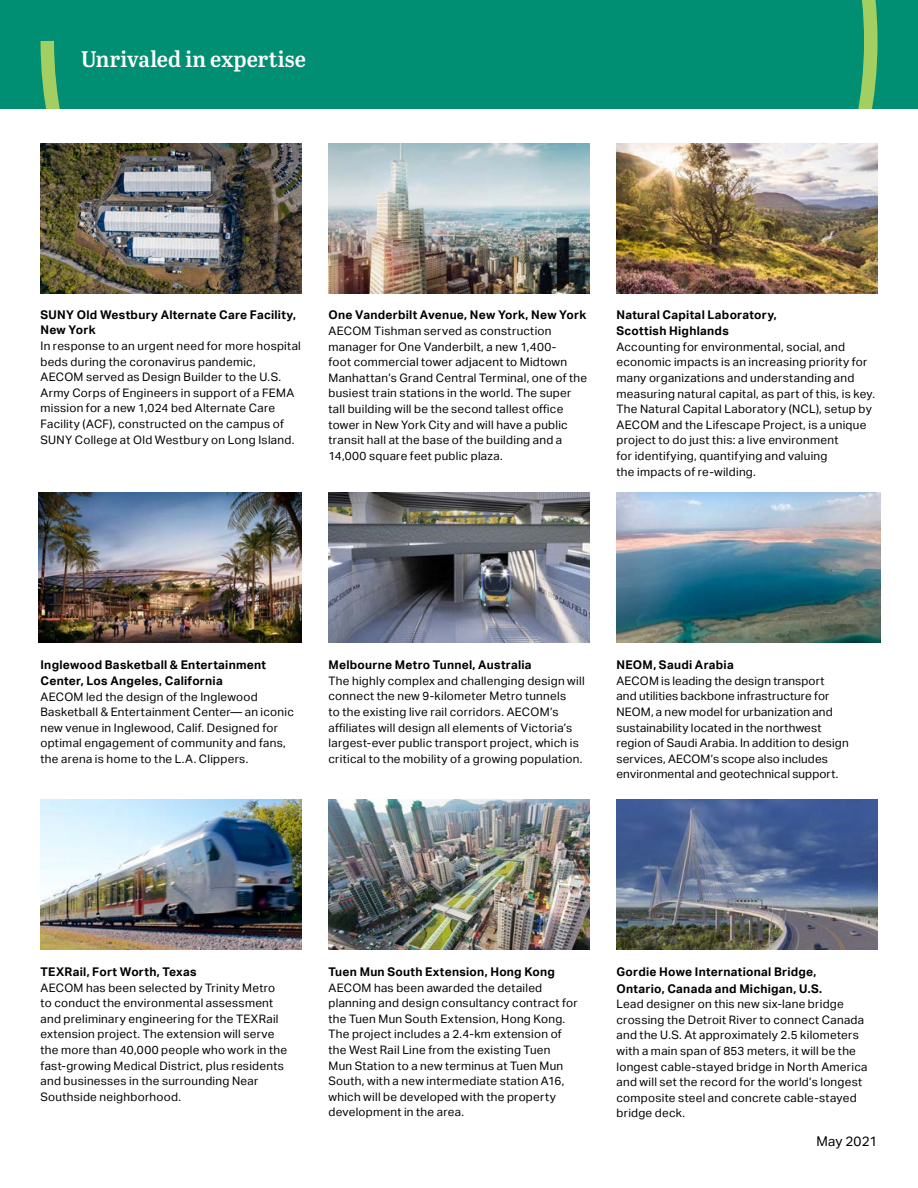
<style>
.page{position:relative;width:918px;height:1188px;background:#fff}
.page>*{position:absolute;margin:0;border:0;box-sizing:border-box;transform-origin:0 0}
.t1{font:22.5px "Abril Titling Sb";color:#fff}
.t2{font:13.5px "AECOM Sans";letter-spacing:.01em;color:#000}
.t3{font:700 12px/15.8px "AECOM Sans";letter-spacing:.02em;color:#000}
.t4{font:11.7px/15.6px "AECOM Sans";letter-spacing:.02em;color:#000}
</style>
<div class="page">
<div style="left:0;top:0;width:918px;height:109px;background:#008f72"></div>
<svg style="left:40px;top:0;width:838px;height:109px"></svg>
<img style="left:40px;top:800px;width:262px;height:150px">
<img style="left:328px;top:800px;width:262px;height:150px">
<img style="left:616px;top:800px;width:262px;height:150px">
<img style="left:40px;top:144px;width:262px;height:150px">
<img style="left:328px;top:144px;width:262px;height:150px">
<img style="left:616px;top:144px;width:262px;height:150px">
<img style="left:39px;top:493px;width:263px;height:150px">
<img style="left:328px;top:493px;width:262px;height:150px">
<img style="left:616px;top:493px;width:264px;height:150px">
<h1 class="t1" style="left:81px;top:42px;width:226px">Unrivaled in expertise</h1>
<p class="t3" style="left:40px;top:308px;width:257px;line-height:15px">SUNY Old Westbury Alternate Care Facility,<br>New York</p>
<p class="t4" style="left:40px;top:338px;width:262px">In response to an urgent need for more hospital beds during the coronavirus pandemic, AECOM served as Design Builder to the U.S.<br>Army Corps of Engineers in support of a FEMA mission for a new 1,024 bed Alternate Care Facility (ACF), constructed on the campus of SUNY College at Old Westbury on Long Island.</p>
<p class="t3" style="left:328px;top:307px;width:259px">One Vanderbilt Avenue, New York, New York</p>
<p class="t4" style="left:328px;top:323px;width:260px">AECOM Tishman served as construction manager for One Vanderbilt, a new 1,400-<br>foot commercial tower adjacent to Midtown Manhattan’s Grand Central Terminal, one of the busiest train stations in the world. The super tall building will be the second tallest office tower in New York City and will have a public transit hall at the base of the building and a 14,000 square feet public plaza.</p>
<p class="t3" style="left:616px;top:307px;width:162px">Natural Capital Laboratory,<br>Scottish Highlands</p>
<p class="t4" style="left:616px;top:339px;width:260px">Accounting for environmental, social, and economic impacts is an increasing priority for many organizations and understanding and measuring natural capital, as part of this, is key.<br>The Natural Capital Laboratory (NCL), setup by AECOM and the Lifescape Project, is a unique project to do just this: a live environment<br>for identifying, quantifying and valuing<br>the impacts of re-wilding.</p>
<p class="t3" style="left:40px;top:657px;width:227px">Inglewood Basketball &amp; Entertainment<br>Center, Los Angeles, California</p>
<p class="t4" style="left:40px;top:689px;width:255px">AECOM led the design of the Inglewood Basketball &amp; Entertainment Center— an iconic new venue in Inglewood, Calif. Designed for optimal engagement of community and fans, the arena is home to the L.A. Clippers.</p>
<p class="t3" style="left:328px;top:657px;width:205px">Melbourne Metro Tunnel, Australia</p>
<p class="t4" style="left:328px;top:673px;width:258px">The highly complex and challenging design will connect the new 9-kilometer Metro tunnels<br>to the existing live rail corridors. AECOM’s affiliates will design all elements of Victoria’s largest-ever public transport project, which is critical to the mobility of a growing population.</p>
<p class="t3" style="left:616px;top:657px;width:119px">NEOM, Saudi Arabia</p>
<p class="t4" style="left:616px;top:673px;width:234px">AECOM is leading the design transport<br>and utilities backbone infrastructure for NEOM, a new model for urbanization and sustainability located in the northwest region of Saudi Arabia. In addition to design services, AECOM’s scope also includes environmental and geotechnical support.</p>
<p class="t3" style="left:40px;top:964px;width:158px">TEXRail, Fort Worth, Texas</p>
<p class="t4" style="left:40px;top:980px;width:248px">AECOM has been selected by Trinity Metro to conduct the environmental assessment and preliminary engineering for the TEXRail extension project. The extension will serve the more than 40,000 people who work in the fast-growing Medical District, plus residents and businesses in the surrounding Near Southside neighborhood.</p>
<p class="t3" style="left:328px;top:964px;width:228px">Tuen Mun South Extension, Hong Kong</p>
<p class="t4" style="left:328px;top:980px;width:251px">AECOM has been awarded the detailed planning and design consultancy contract for the Tuen Mun South Extension, Hong Kong.<br>The project includes a 2.4-km extension of the West Rail Line from the existing Tuen<br>Mun Station to a new terminus at Tuen Mun South, with a new intermediate station A16, which will be developed with the property development in the area.</p>
<p class="t3" style="left:616px;top:964px;width:207px;line-height:16.5px">Gordie Howe International Bridge,<br>Ontario, Canada and Michigan, U.S.</p>
<p class="t4" style="left:616px;top:996px;width:253px">Lead designer on this new six-lane bridge crossing the Detroit River to connect Canada and the U.S. At approximately 2.5 kilometers with a main span of 853 meters, it will be the longest cable-stayed bridge in North America and will set the record for the world’s longest composite steel and concrete cable-stayed bridge deck.</p>
<p class="t2" style="left:816px;top:1133px;width:63px">May 2021</p>
</div>
